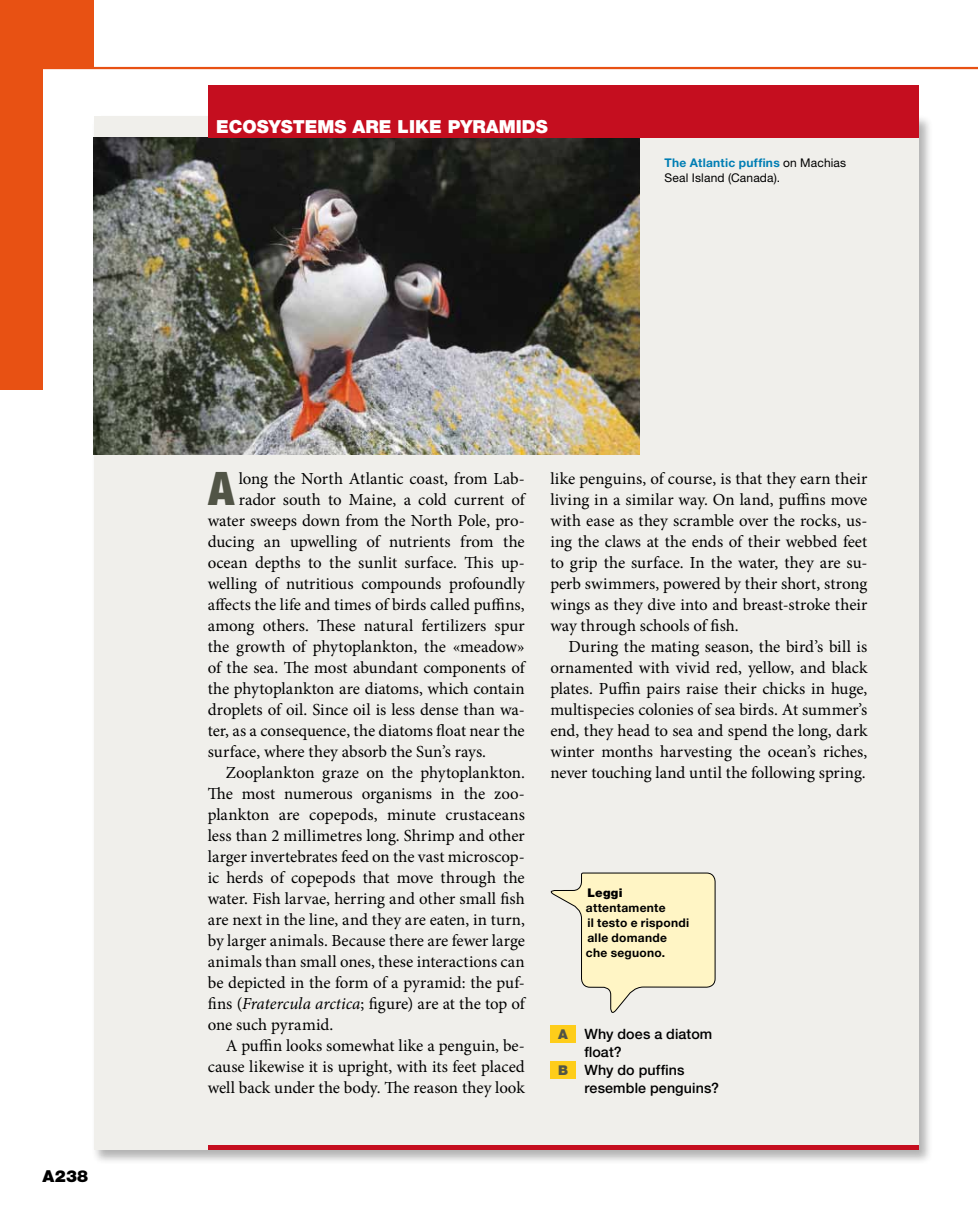
<style>
.page{position:relative;width:978px;height:1212px;background:#fff}
.page>*{position:absolute;margin:0;border:0;box-sizing:border-box;transform-origin:0 0}
.t1{font:900 condensed 46.35px "Helvetica Neue LT Std";color:#515446}
.t2{font:900 18px "Helvetica Neue LT Std";color:#fff}
.t3{font:16.8px/21px "Minion Pro";color:#000;text-align:justify}
.t4{font:900 16.5px "Helvetica Neue LT Std";color:#000}
.t5{font:500 14.25px "Helvetica Neue LT Std";letter-spacing:.01em;color:#000}
.t6{font:700 12px/15px "Helvetica Neue LT Std";letter-spacing:.02em;color:#000}
.t7{font:12px/15px "Helvetica Neue LT Std";letter-spacing:.015em;color:#000}
.t8{font:900 12px "Helvetica Neue LT Std";color:#000}
.s1{font-weight:700;color:#007eb4}
.s2{font-style:italic}
.s3{font-weight:900;font-size:13.5px;color:#515446}
</style>
<div class="page">
<hr style="left:0;top:67px;width:978px;height:2px;background:#e85113">
<div style="left:0;top:0;width:94px;height:68px;background:#e85113"></div>
<div style="left:0;top:68px;width:43px;height:322px;background:#e85113"></div>
<div style="left:92px;top:115px;width:841px;height:1050px;background:#000;opacity:.3"></div>
<div style="left:94px;top:117px;width:824px;height:1033px;background:#f0efeb"></div>
<hr style="left:208px;top:1146px;width:710px;height:4px;background:#c50e1f">
<div style="left:550px;top:1025px;width:26px;height:17px;background:#fecd1a"></div>
<div style="left:550px;top:1061px;width:26px;height:17px;background:#fecd1a"></div>
<img style="left:94px;top:138px;width:545px;height:316px">
<div style="left:208px;top:85px;width:710px;height:53px;background:#c50e1f"></div>
<svg style="left:550px;top:872px;width:166px;height:141px"></svg>
<p class="t4" style="left:43px;top:1166px;width:47px">A238</p>
<p class="t2" style="left:216px;top:116px;width:333px">ECOSYSTEMS ARE LIKE PYRAMIDS</p>
<p class="t7" style="left:665px;top:155px;width:183px"><span class="s1">The Atlantic puffins</span> on Machias<br>Seal Island (Canada).</p>
<h1 class="t1" style="left:208px;top:460px;width:27px">A</h1>
<p class="t3" style="left:239px;top:468px;width:288px">long the North Atlantic coast, from Lab-</p>
<p class="t3" style="left:239px;top:489px;width:288px">rador south to Maine, a cold current of</p>
<p class="t3" style="left:208px;top:510px;width:319px">water sweeps down from the North Pole, pro-</p>
<p class="t3" style="left:208px;top:531px;width:319px">ducing an upwelling of nutrients from the</p>
<p class="t3" style="left:208px;top:552px;width:319px">ocean depths to the sunlit surface. This up-</p>
<p class="t3" style="left:208px;top:573px;width:319px">welling of nutritious compounds profoundly</p>
<p class="t3" style="left:208px;top:594px;width:319px">affects the life and times of birds called puffins,</p>
<p class="t3" style="left:208px;top:615px;width:319px">among others. These natural fertilizers spur</p>
<p class="t3" style="left:208px;top:636px;width:319px">the growth of phytoplankton, the «meadow»</p>
<p class="t3" style="left:208px;top:657px;width:319px">of the sea. The most abundant components of</p>
<p class="t3" style="left:208px;top:678px;width:319px">the phytoplankton are diatoms, which contain</p>
<p class="t3" style="left:208px;top:699px;width:319px">droplets of oil. Since oil is less dense than wa-</p>
<p class="t3" style="left:208px;top:720px;width:319px">ter, as a consequence, the diatoms float near the</p>
<p class="t3" style="left:208px;top:741px;width:280px">surface, where they absorb the Sun’s rays.</p>
<p class="t3" style="left:226px;top:762px;width:301px">Zooplankton graze on the phytoplankton.</p>
<p class="t3" style="left:208px;top:783px;width:319px">The most numerous organisms in the zoo-</p>
<p class="t3" style="left:208px;top:804px;width:319px">plankton are copepods, minute crustaceans</p>
<p class="t3" style="left:208px;top:825px;width:319px">less than 2 millimetres long. Shrimp and other</p>
<p class="t3" style="left:208px;top:846px;width:319px">larger invertebrates feed on the vast microscop-</p>
<p class="t3" style="left:208px;top:867px;width:319px">ic herds of copepods that move through the</p>
<p class="t3" style="left:208px;top:888px;width:319px">water. Fish larvae, herring and other small fish</p>
<p class="t3" style="left:208px;top:909px;width:319px">are next in the line, and they are eaten, in turn,</p>
<p class="t3" style="left:208px;top:930px;width:319px">by larger animals. Because there are fewer large</p>
<p class="t3" style="left:208px;top:951px;width:319px">animals than small ones, these interactions can</p>
<p class="t3" style="left:208px;top:972px;width:319px">be depicted in the form of a pyramid: the puf-</p>
<p class="t3" style="left:208px;top:993px;width:319px">fins (<span class="s2">Fratercula arctica</span>; figure) are at the top of</p>
<p class="t3" style="left:208px;top:1014px;width:127px">one such pyramid.</p>
<p class="t3" style="left:226px;top:1035px;width:301px">A puffin looks somewhat like a penguin, be-</p>
<p class="t3" style="left:208px;top:1056px;width:319px">cause likewise it is upright, with its feet placed</p>
<p class="t3" style="left:208px;top:1077px;width:318px">well back under the body. The reason they look</p>
<p class="t3" style="left:550px;top:468px;width:319px">like penguins, of course, is that they earn their living in a similar way. On land, puffins move with ease as they scramble over the rocks, us&shy;ing the claws at the ends of their webbed feet to grip the surface. In the water, they are su&shy;perb swimmers, powered by their short, strong wings as they dive into and breast-stroke their way through schools of fish.</p>
<p class="t3" style="left:550px;top:636px;width:319px;text-indent:18px">During the mating season, the bird’s bill is ornamented with vivid red, yellow, and black plates. Puffin pairs raise their chicks in huge, multispecies colonies of sea birds. At summer’s end, they head to sea and spend the long, dark winter months harvesting the ocean’s riches, never touching land until the following spring.</p>
<p class="t8" style="left:587px;top:885px;width:37px">LEGGI</p>
<p class="t6" style="left:586px;top:900px;width:105px">attentamente<br>il testo e rispondi alle domande che seguono.</p>
<p class="t5" style="left:558px;top:1025px;width:156px"><span class="s3">A</span> Why does a diatom</p>
<p class="t5" style="left:584px;top:1043px;width:39px">float?</p>
<p class="t5" style="left:558px;top:1061px;width:128px"><span class="s3">B</span> Why do puffins</p>
<p class="t5" style="left:584px;top:1079px;width:136px">resemble penguins?</p>
</div>
